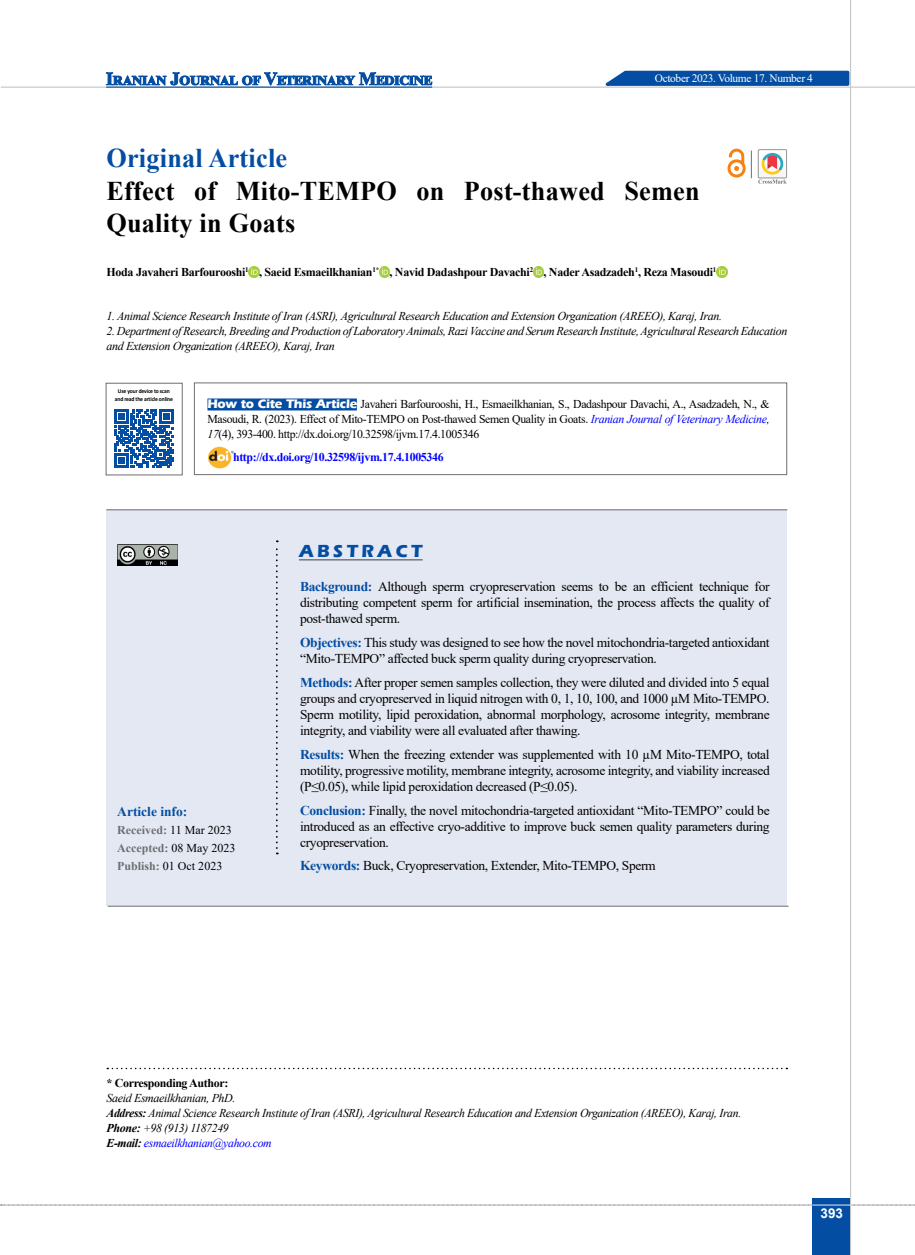
<style>
.page{position:relative;width:915px;height:1255px;background:#fff}
.page>*{position:absolute;margin:0;border:0;box-sizing:border-box;transform-origin:0 0}
.t1{font:700 27px/32.4px "Times New Roman";letter-spacing:.01em;color:#000}
.t2{font:700 27px "Times New Roman";letter-spacing:.01em;color:#034da2}
.t3{font:700 18px "Eras ITC";color:#034da2}
.t4{font:13.5px/16px "Times New Roman";letter-spacing:-.025em;color:#000;text-align:justify}
.t5{font:700 13.5px "Times New Roman";color:#034da2}
.t6{font:700 13.5px "Arial";color:#fff}
.t7{font:italic 12px/15px "Times New Roman";letter-spacing:-.03em;color:#000}
.t8{font:12px/15px "Times New Roman";letter-spacing:-.03em;color:#000;text-align:justify}
.t9{font:700 12px "Times New Roman";letter-spacing:-.025em;color:#000}
.t10{font:12px/18.3px "Times New Roman";color:#000}
.t11{font:700 12px "Times New Roman";letter-spacing:-.03em;color:#00f}
.t12{font:11.4px "Times New Roman";letter-spacing:-.03em;color:#fff}
.t13{font:700 6px/7.5px "Calibri";letter-spacing:-.025em;color:#000;text-align:center;scale:.94 1}
.s1{font-family:"Eras ITC";font-weight:700;font-size:12.75px;color:#fff}
.s2{font-style:italic;color:#00f}
.s3{font-style:italic}
.s4{font-weight:700;color:#6d6e71}
.s5{font-weight:700;color:#034da2}
.s6{font-weight:700}
.s7{color:#00f}
</style>
<div class="page">
<svg style="left:1px;top:1204px;width:914px;height:1px"></svg>
<div style="left:812px;top:1198px;width:38px;height:56px;background:#034da2"></div>
<hr style="left:849px;top:0;width:1px;height:1254px;background:#c2c4c6">
<hr style="left:1px;top:87px;width:913px;height:1px;background:#c2c4c6">
<hr style="left:812px;top:1204px;width:38px;height:1px;background:#ebebec">
<svg style="left:597px;top:69px;width:253px;height:18px;background:#3772b4"></svg>
<svg style="left:106px;top:72px;width:326px;height:14px"></svg>
<hr style="left:106px;top:87px;width:326px;height:1px;background:#034da2">
<div style="left:106px;top:509px;width:681px;height:396px;background:#e4e8f3"></div>
<svg style="left:248px;top:267px;width:11px;height:11px"></svg>
<svg style="left:379px;top:267px;width:11px;height:11px"></svg>
<svg style="left:533px;top:267px;width:10px;height:11px"></svg>
<svg style="left:716px;top:267px;width:10px;height:11px"></svg>
<svg style="left:107px;top:1067px;width:680px;height:2px"></svg>
<svg style="left:276px;top:540px;width:2px;height:314px"></svg>
<hr style="left:299px;top:559px;width:123px;height:1px;background:#77787b">
<div style="left:194px;top:382px;width:592px;height:93px;border:1px solid #6d6e71"></div>
<div style="left:207px;top:398px;width:150px;height:12px;background:#034da2"></div>
<img style="left:208px;top:446px;width:25px;height:22px">
<svg style="left:115px;top:409px;width:58px;height:58px"></svg>
<hr style="left:106px;top:509px;width:681px;height:1px;background:#6d6e71">
<hr style="left:108px;top:905px;width:680px;height:1px;background:#6d6e71">
<svg style="left:727px;top:149px;width:24px;height:29px"></svg>
<div style="left:757px;top:149px;width:29px;height:29px;border:1px solid #939598"></div>
<svg style="left:757px;top:150px;width:29px;height:34px"></svg>
<img style="left:117px;top:544px;width:60px;height:21px">
<p class="t12" style="left:654px;top:70px;width:160px">October 2023. Volume 17. Number 4</p>
<h1 class="t2" style="left:106px;top:139px;width:182px">Original Article</h1>
<h1 class="t1" style="left:106px;top:173px;width:594px">Effect of Mito-TEMPO on Post-thawed Semen<br>Quality in Goats</h1>
<p class="t9" style="left:106px;top:263px;width:611px">Hoda Javaheri Barfourooshi<sup>1</sup> , Saeid Esmaeilkhanian<sup>1*</sup> , Navid Dadashpour Davachi<sup>2</sup> , Nader Asadzadeh<sup>1</sup>, Reza Masoudi<sup>1</sup></p>
<p class="t7" style="left:106px;top:308px;width:616px">1. Animal Science Research Institute of Iran (ASRI), Agricultural Research Education and Extension Organization (AREEO), Karaj, Iran.</p>
<p class="t7" style="left:106px;top:323px;width:682px">2. Department of Research, Breeding and Production of Laboratory Animals, Razi Vaccine and Serum Research Institute, Agricultural Research Education and Extension Organization (AREEO), Karaj, Iran</p>
<p class="t13" style="left:115px;top:387px;width:63px">Use your device to scan and read the article online</p>
<p class="t8" style="left:207px;top:395px;width:563px"><span class="s1">How to Cite This Article</span> Javaheri Barfourooshi, H., Esmaeilkhanian, S., Dadashpour Davachi, A., Asadzadeh, N., &amp; Masoudi, R. (2023). Effect of Mito-TEMPO on Post-thawed Semen Quality in Goats. <span class="s2">Iranian Journal of Veterinary Medicine</span><span class="s3">, 17</span>(4), 393-400. http://dx.doi.org/10.32598/ijvm.17.4.1005346</p>
<p class="t11" style="left:233px;top:448px;width:212px">http://dx.doi.org/10.32598/ijvm.17.4.1005346</p>
<h2 class="t3" style="left:299px;top:540px;width:125px">A B S T R A C T</h2>
<p class="t5" style="left:117px;top:801px;width:72px">Article info:</p>
<p class="t10" style="left:117px;top:820px;width:120px"><span class="s4">Received:</span> 11 Mar 2023<br><span class="s4">Accepted:</span> 08 May 2023<br><span class="s4">Publish:</span> 01 Oct 2023</p>
<p class="t4" style="left:300px;top:578px;width:471px"><span class="s5">Background:</span> Although sperm cryopreservation seems to be an efficient technique for distributing competent sperm for artificial insemination, the process affects the quality of post-thawed sperm.</p>
<p class="t4" style="left:300px;top:634px;width:471px"><span class="s5">Objectives:</span> This study was designed to see how the novel mitochondria-targeted antioxidant “Mito-TEMPO” affected buck sperm quality during cryopreservation.</p>
<p class="t4" style="left:300px;top:674px;width:471px"><span class="s5">Methods:</span> After proper semen samples collection, they were diluted and divided into 5 equal groups and cryopreserved in liquid nitrogen with 0, 1, 10, 100, and 1000 µM Mito-TEMPO.<br>Sperm motility, lipid peroxidation, abnormal morphology, acrosome integrity, membrane integrity, and viability were all evaluated after thawing.</p>
<p class="t4" style="left:300px;top:745px;width:471px"><span class="s5">Results:</span> When the freezing extender was supplemented with 10 µM Mito-TEMPO, total motility, progressive motility, membrane integrity, acrosome integrity, and viability increased (P≤0.05), while lipid peroxidation decreased (P≤0.05).</p>
<p class="t4" style="left:300px;top:801px;width:471px"><span class="s5">Conclusion:</span> Finally, the novel mitochondria-targeted antioxidant “Mito-TEMPO” could be introduced as an effective cryo-additive to improve buck semen quality parameters during cryopreservation.</p>
<p class="t4" style="left:300px;top:857px;width:357px"><span class="s5">Keywords:</span> Buck, Cryopreservation, Extender, Mito-TEMPO, Sperm</p>
<p class="t9" style="left:106px;top:1073px;width:123px">* Corresponding Author:</p>
<p class="t7" style="left:106px;top:1089px;width:636px">Saeid Esmaeilkhanian, PhD.<br><span class="s6">Address:</span> Animal Science Research Institute of Iran (ASRI), Agricultural Research Education and Extension Organization (AREEO), Karaj, Iran.<br><span class="s6">Phone:</span> +98 (913) 1187249<br><span class="s6">E-mail:</span> <span class="s7">esmaeilkhanian@yahoo.com</span></p>
<p class="t6" style="left:820px;top:1203px;width:24px">393</p>
</div>
